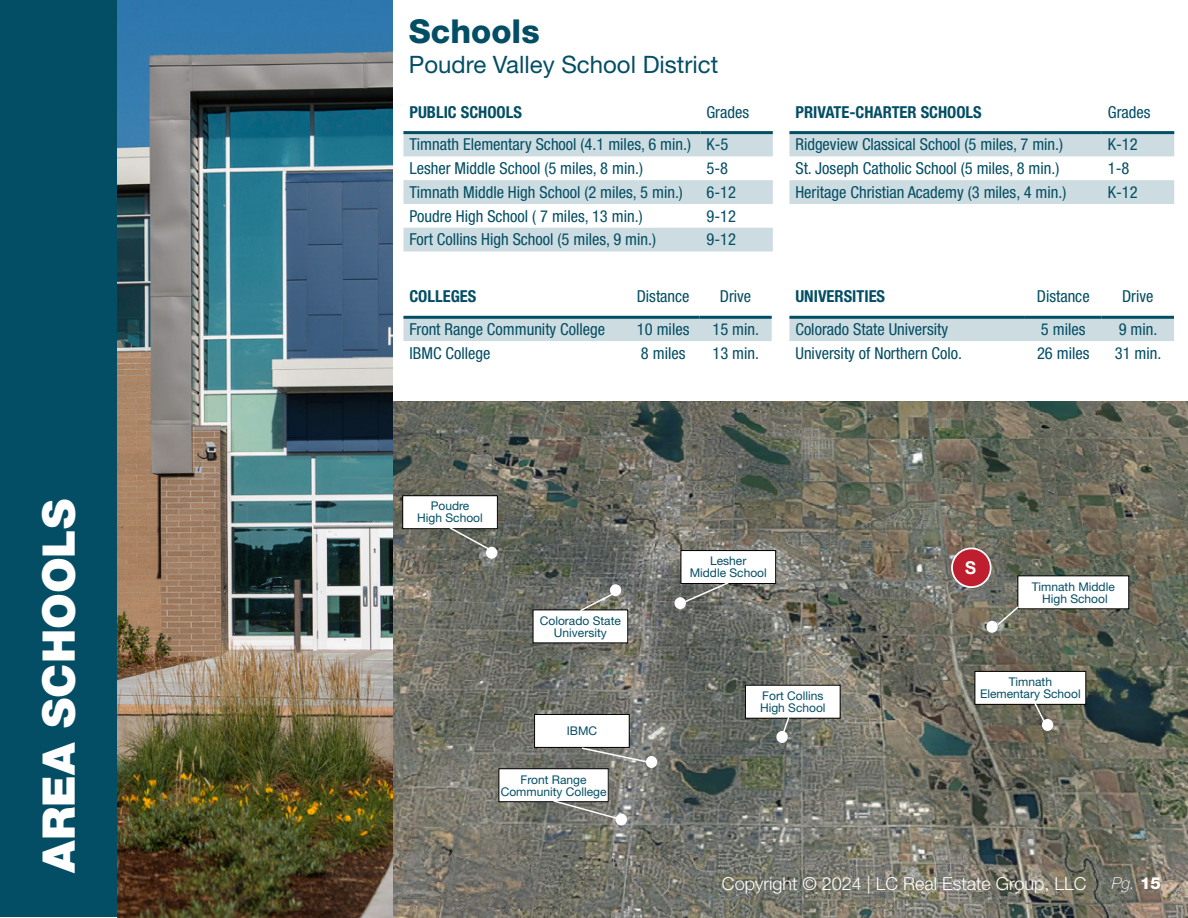
<style>
.page{position:relative;width:1188px;height:918px;background:#fff}
.page>*{position:absolute;margin:0;border:0;box-sizing:border-box;transform-origin:0 0}
.t1{font:900 45px "Helvetica Neue LT Std";color:#fff}
.t2{font:800 33px "Helvetica Neue LT Std";color:#034e64}
.t3{font:24px "Helvetica Neue LT Std";color:#034e64}
.t4{font:300 18px "Helvetica Neue LT Std";color:#fff}
.t5{font:700 17.55px "Arial";color:#fff}
.t6{font:condensed 16.5px/32.4px "Helvetica Neue LT Std";color:#034e64}
.t7{font:700 condensed 16.5px "Helvetica Neue LT Std";color:#034e64}
.t8{font:italic 100 16.5px "Helvetica Neue LT Std";color:#fff}
.t9{font:12px/12px "Helvetica Neue LT Std";color:#034e64;text-align:center}
.s1{font-weight:800;font-style:normal}
</style>
<div class="page">
<img style="left:393px;top:402px;width:795px;height:516px">
<div style="left:1px;top:0;width:117px;height:917px;background:#034e64"></div>
<img style="left:117px;top:0;width:276px;height:918px">
<svg style="left:403px;top:134px;width:370px;height:118px;fill:#cddce0"></svg>
<hr style="left:403px;top:131px;width:297px;height:3px;background:#034e64">
<hr style="left:700px;top:131px;width:73px;height:3px;background:#034e64">
<svg style="left:789px;top:134px;width:385px;height:70px"></svg>
<hr style="left:789px;top:131px;width:313px;height:3px;background:#034e64">
<hr style="left:1102px;top:131px;width:72px;height:3px;background:#034e64">
<div style="left:403px;top:319px;width:369px;height:22px;background:#cddce0"></div>
<hr style="left:403px;top:316px;width:224px;height:3px;background:#034e64">
<hr style="left:627px;top:316px;width:72px;height:3px;background:#034e64">
<hr style="left:699px;top:316px;width:73px;height:3px;background:#034e64">
<div style="left:789px;top:319px;width:385px;height:22px;background:#cddce0"></div>
<hr style="left:789px;top:316px;width:236px;height:3px;background:#034e64">
<hr style="left:1025px;top:316px;width:77px;height:3px;background:#034e64">
<hr style="left:1102px;top:316px;width:72px;height:3px;background:#034e64">
<div style="left:1042px;top:719px;width:11px;height:12px;background:#fff;border-radius:50%"></div>
<div style="left:486px;top:547px;width:11px;height:12px;background:#fff;border-radius:50%"></div>
<div style="left:616px;top:814px;width:11px;height:12px;background:#fff;border-radius:50%"></div>
<div style="left:646px;top:756px;width:11px;height:12px;background:#fff;border-radius:50%"></div>
<div style="left:776px;top:731px;width:12px;height:12px;background:#fff;border-radius:50%"></div>
<div style="left:610px;top:584px;width:11px;height:12px;background:#fff;border-radius:50%"></div>
<div style="left:675px;top:597px;width:11px;height:12px;background:#fff;border-radius:50%"></div>
<div style="left:403px;top:496px;width:94px;height:33px;background:#fff"></div>
<div style="left:402px;top:495px;width:96px;height:34px;border:1px solid #000"></div>
<div style="left:975px;top:671px;width:111px;height:33px;background:#fff"></div>
<div style="left:975px;top:671px;width:111px;height:34px;border:1px solid #000"></div>
<div style="left:745px;top:685px;width:95px;height:33px;background:#fff"></div>
<div style="left:745px;top:685px;width:96px;height:34px;border:1px solid #000"></div>
<div style="left:499px;top:769px;width:109px;height:33px;background:#fff"></div>
<div style="left:499px;top:768px;width:110px;height:34px;border:1px solid #000"></div>
<div style="left:535px;top:714px;width:94px;height:33px;background:#fff"></div>
<div style="left:534px;top:714px;width:96px;height:34px;border:1px solid #000"></div>
<div style="left:681px;top:551px;width:95px;height:33px;background:#fff"></div>
<div style="left:681px;top:550px;width:95px;height:34px;border:1px solid #000"></div>
<div style="left:533px;top:610px;width:95px;height:33px;background:#fff"></div>
<svg style="left:448px;top:527px;width:44px;height:25px"></svg>
<svg style="left:580px;top:746px;width:70px;height:18px"></svg>
<svg style="left:552px;top:799px;width:71px;height:22px;background:#898984"></svg>
<svg style="left:780px;top:717px;width:11px;height:22px"></svg>
<svg style="left:1032px;top:703px;width:14px;height:21px"></svg>
<svg style="left:680px;top:581px;width:50px;height:24px"></svg>
<svg style="left:578px;top:591px;width:39px;height:20px"></svg>
<div style="left:952px;top:548px;width:39px;height:39px;background:#be1e2d;border-radius:50%"></div>
<div style="left:951px;top:548px;width:41px;height:40px;border:2px solid #fff;border-radius:50%"></div>
<div style="left:986px;top:621px;width:12px;height:12px;background:#fff;border-radius:50%"></div>
<div style="left:1018px;top:576px;width:111px;height:33px;background:#fff"></div>
<div style="left:1017px;top:575px;width:112px;height:34px;border:1px solid #000"></div>
<svg style="left:996px;top:605px;width:24px;height:22px"></svg>
<h1 class="t1" style="left:32px;top:873px;width:375px;rotate:-90deg">AREA SCHOOLS</h1>
<h2 class="t2" style="left:409px;top:12px;width:132px">Schools</h2>
<h3 class="t3" style="left:409px;top:51px;width:311px">Poudre Valley School District</h3>
<p class="t6" style="left:409px;top:96px;width:341px;text-indent:297px">Grades<br>Timnath Elementary School (4.1 miles, 6 min.) K-5</p>
<p class="t6" style="left:409px;top:152px;width:235px">Lesher Middle School (5 miles, 8 min.)</p>
<p class="t6" style="left:706px;top:152px;width:23px">5-8</p>
<p class="t6" style="left:409px;top:176px;width:275px">Timnath Middle High School (2 miles, 5 min.)</p>
<p class="t6" style="left:706px;top:176px;width:31px">6-12</p>
<p class="t6" style="left:409px;top:200px;width:235px">Poudre High School ( 7 miles, 13 min.)</p>
<p class="t6" style="left:706px;top:200px;width:31px">9-12</p>
<p class="t6" style="left:409px;top:223px;width:248px">Fort Collins High School (5 miles, 9 min.)</p>
<p class="t6" style="left:706px;top:223px;width:31px">9-12</p>
<p class="t7" style="left:409px;top:102px;width:114px">PUBLIC SCHOOLS</p>
<p class="t7" style="left:409px;top:286px;width:68px">COLLEGES</p>
<p class="t6" style="left:637px;top:280px;width:54px">Distance</p>
<p class="t6" style="left:720px;top:280px;width:33px">Drive</p>
<p class="t6" style="left:409px;top:313px;width:197px">Front Range Community College</p>
<p class="t6" style="left:637px;top:313px;width:54px">10 miles</p>
<p class="t6" style="left:713px;top:313px;width:48px">15 min.</p>
<p class="t6" style="left:409px;top:337px;width:82px">IBMC College</p>
<p class="t6" style="left:641px;top:337px;width:46px">8 miles</p>
<p class="t6" style="left:713px;top:337px;width:48px">13 min.</p>
<p class="t7" style="left:795px;top:102px;width:188px">PRIVATE-CHARTER SCHOOLS</p>
<p class="t6" style="left:1108px;top:96px;width:44px">Grades</p>
<p class="t6" style="left:795px;top:128px;width:269px">Ridgeview Classical School (5 miles, 7 min.)</p>
<p class="t6" style="left:1108px;top:128px;width:31px">K-12</p>
<p class="t6" style="left:795px;top:152px;width:265px">St. Joseph Catholic School (5 miles, 8 min.)</p>
<p class="t6" style="left:1108px;top:152px;width:23px">1-8</p>
<p class="t6" style="left:795px;top:176px;width:272px">Heritage Christian Academy (3 miles, 4 min.)</p>
<p class="t6" style="left:1108px;top:176px;width:31px">K-12</p>
<p class="t7" style="left:795px;top:286px;width:91px">UNIVERSITIES</p>
<p class="t6" style="left:1037px;top:280px;width:54px">Distance</p>
<p class="t6" style="left:1122px;top:280px;width:33px">Drive</p>
<p class="t6" style="left:795px;top:313px;width:154px">Colorado State University</p>
<p class="t6" style="left:1041px;top:313px;width:46px">5 miles</p>
<p class="t6" style="left:1119px;top:313px;width:40px">9 min.</p>
<p class="t6" style="left:795px;top:337px;width:168px">University of Northern Colo.</p>
<p class="t6" style="left:1037px;top:337px;width:54px">26 miles</p>
<p class="t6" style="left:1115px;top:337px;width:48px">31 min.</p>
<p class="t9" style="left:417px;top:500px;width:67px">Poudre<br>High School</p>
<p class="t9" style="left:540px;top:614px;width:83px">Colorado State<br>University</p>
<p class="t9" style="left:690px;top:555px;width:79px">Lesher<br>Middle School</p>
<p class="t5" style="left:965px;top:556px;width:13px">S</p>
<p class="t9" style="left:1032px;top:580px;width:85px">Timnath Middle<br>High School</p>
<p class="t9" style="left:1009px;top:676px;width:45px">Timnath</p>
<p class="t9" style="left:567px;top:725px;width:32px">IBMC</p>
<p class="t9" style="left:501px;top:773px;width:107px">Front Range<br>Community College</p>
<p class="t9" style="left:762px;top:690px;width:63px">Fort Collins</p>
<p class="t9" style="left:980px;top:688px;width:102px">Elementary School</p>
<p class="t9" style="left:760px;top:702px;width:67px">High School</p>
<p class="t4" style="left:722px;top:873px;width:366px">Copyright © 2024 | LC Real Estate Group, LLC</p>
<p class="t8" style="left:1112px;top:874px;width:51px">Pg. <span class="s1">15</span></p>
</div>
